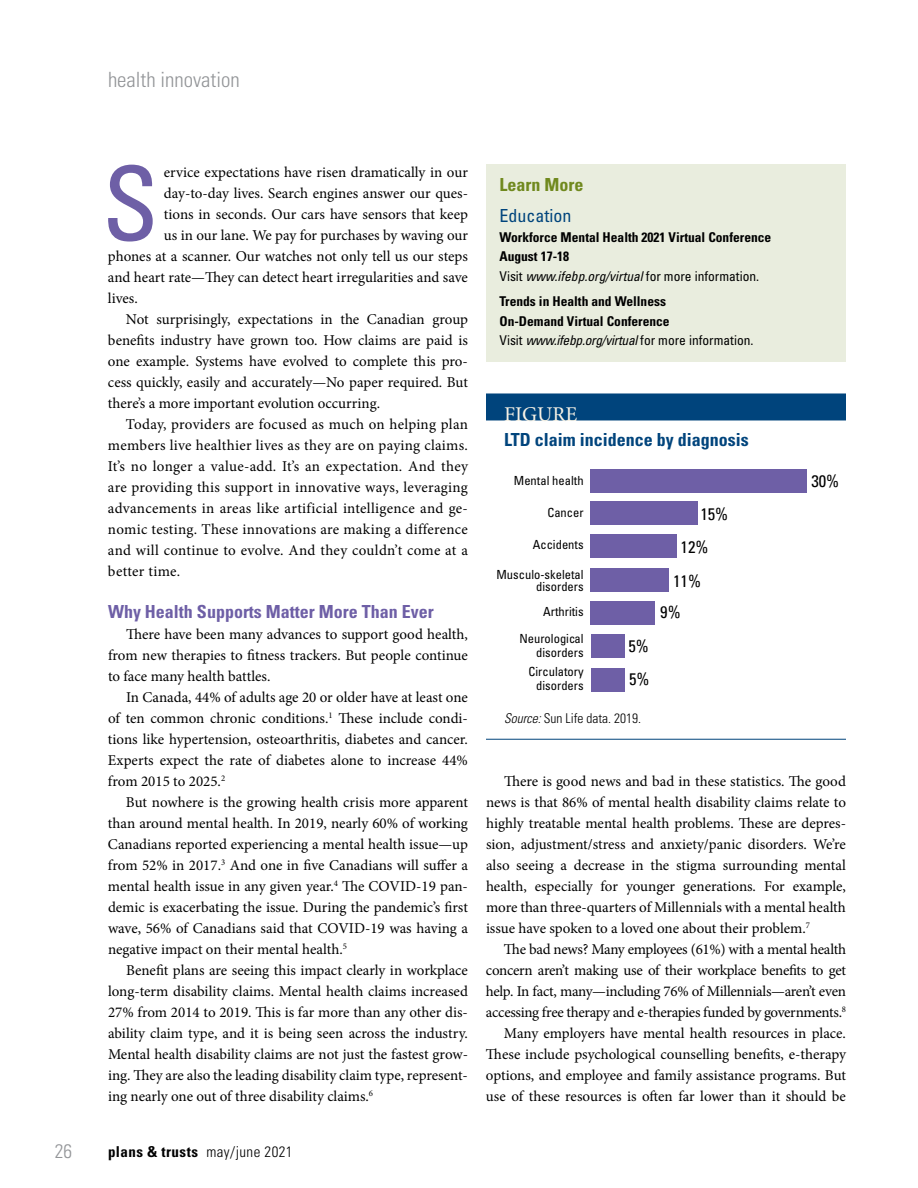
<style>
.page{position:relative;width:918px;height:1188px;background:#fff}
.page>*{position:absolute;margin:0;border:0;box-sizing:border-box;transform-origin:0 0}
.t1{font:condensed 102.3px "Univers LT Std";color:#6e5fa6}
.t2{font:300 condensed 21px "Univers LT Std";color:#939598}
.t3{font:21px "Minion Pro";color:#f8f3e6}
.t4{font:300 condensed 19.5px "Univers LT Std";color:#939598}
.t5{font:700 condensed 18px "Univers LT Std";color:#6e5fa6}
.t6{font:700 condensed 18px "Univers LT Std";color:#00447c}
.t7{font:700 condensed 18px "Univers LT Std";color:#70891e}
.t8{font:condensed 18px "Univers LT Std";color:#00447c}
.t9{font:condensed 16.8px/32.8px "Univers LT Std";color:#000}
.t10{font:15px/21px "Minion Pro";color:#000;text-align:justify}
.t11{font:15px "Minion Pro";letter-spacing:.02em;color:#000}
.t12{font:700 condensed 15px "Univers LT Std";letter-spacing:.03em;color:#000}
.t13{font:700 condensed 13.5px/19.5px "Univers LT Std";color:#000}
.t14{font:300 condensed 13.5px "Univers LT Std";color:#000}
.t15{font:condensed 12.6px/12.6px "Univers LT Std";color:#000;text-align:right}
.s1{font-weight:300}
.s2{font-weight:400}
.s3{font-weight:400;font-style:italic}
.s4{font-style:italic}
</style>
<div class="page">
<div style="left:486px;top:164px;width:360px;height:198px;background:#e9edde"></div>
<div style="left:486px;top:393px;width:360px;height:27px;background:#00447c"></div>
<hr style="left:486px;top:739px;width:360px;height:1px;background:#00447c">
<div style="left:591px;top:470px;width:216px;height:23px;background:#6e5fa6"></div>
<div style="left:590px;top:502px;width:108px;height:23px;background:#6e5fa6"></div>
<div style="left:590px;top:535px;width:87px;height:23px;background:#6e5fa6"></div>
<div style="left:590px;top:568px;width:79px;height:23px;background:#6e5fa6"></div>
<div style="left:590px;top:601px;width:65px;height:23px;background:#6e5fa6"></div>
<div style="left:591px;top:634px;width:34px;height:24px;background:#6e5fa6"></div>
<div style="left:591px;top:668px;width:34px;height:23px;background:#6e5fa6"></div>
<h2 class="t2" style="left:108px;top:67px;width:133px">health innovation</h2>
<h1 class="t1" style="left:102px;top:139px;width:58px">S</h1>
<p class="t10" style="left:164px;top:162px;width:306px">ervice expectations have risen dramatically in our</p>
<p class="t10" style="left:164px;top:183px;width:306px">day-to-day lives. Search engines answer our ques-</p>
<p class="t10" style="left:164px;top:204px;width:306px">tions in seconds. Our cars have sensors that keep</p>
<p class="t10" style="left:164px;top:225px;width:306px">us in our lane. We pay for purchases by waving our</p>
<p class="t10" style="left:108px;top:246px;width:361px">phones at a scanner. Our watches not only tell us our steps</p>
<p class="t10" style="left:108px;top:267px;width:361px">and heart rate—They can detect heart irregularities and save</p>
<p class="t10" style="left:108px;top:288px;width:31px">lives.</p>
<p class="t10" style="left:126px;top:309px;width:344px">Not surprisingly, expectations in the Canadian group</p>
<p class="t10" style="left:108px;top:330px;width:361px">benefits industry have grown too. How claims are paid is</p>
<p class="t10" style="left:108px;top:351px;width:361px">one example. Systems have evolved to complete this pro-</p>
<p class="t10" style="left:108px;top:372px;width:361px">cess quickly, easily and accurately—No paper required. But</p>
<p class="t10" style="left:108px;top:393px;width:274px">there’s a more important evolution occurring.</p>
<p class="t10" style="left:126px;top:414px;width:343px">Today, providers are focused as much on helping plan</p>
<p class="t11" style="left:108px;top:435px;width:361px">members live healthier lives as they are on paying claims.</p>
<p class="t11" style="left:108px;top:456px;width:362px">It’s no longer a value-add. It’s an expectation. And they</p>
<p class="t11" style="left:108px;top:477px;width:361px">are providing this support in innovative ways, leveraging</p>
<p class="t11" style="left:108px;top:498px;width:361px">advancements in areas like artificial intelligence and ge-</p>
<p class="t11" style="left:108px;top:519px;width:362px">nomic testing. These innovations are making a difference</p>
<p class="t10" style="left:108px;top:540px;width:361px">and will continue to evolve. And they couldn’t come at a</p>
<p class="t11" style="left:108px;top:561px;width:74px">better time.</p>
<p class="t5" style="left:108px;top:601px;width:327px">Why Health Supports Matter More Than Ever</p>
<p class="t10" style="left:108px;top:624px;width:362px;text-indent:18px">There have been many advances to support good health, from new therapies to fitness trackers. But people continue to face many health battles.</p>
<p class="t10" style="left:108px;top:687px;width:362px;text-indent:18px">In Canada, 44% of adults age 20 or older have at least one of ten common chronic conditions.<sup>1</sup> These include condi&shy;tions like hypertension, osteoarthritis, diabetes and cancer.<br>Experts expect the rate of diabetes alone to increase 44% from 2015 to 2025.<sup>2</sup></p>
<p class="t10" style="left:108px;top:792px;width:362px;text-indent:18px">But nowhere is the growing health crisis more apparent than around mental health. In 2019, nearly 60% of working Canadians reported experiencing a mental health issue—up from 52% in 2017.<sup>3</sup> And one in five Canadians will suffer a mental health issue in any given year.<sup>4</sup> The COVID-19 pan&shy;demic is exacerbating the issue. During the pandemic’s first wave, 56% of Canadians said that COVID-19 was having a negative impact on their mental health.<sup>5</sup></p>
<p class="t10" style="left:108px;top:960px;width:362px;text-indent:18px">Benefit plans are seeing this impact clearly in workplace long-term disability claims. Mental health claims increased 27% from 2014 to 2019. This is far more than any other dis&shy;ability claim type, and it is being seen across the industry.<br>Mental health disability claims are not just the fastest grow&shy;ing. They are also the leading disability claim type, represent&shy;ing nearly one out of three disability claims.<sup>6</sup></p>
<h3 class="t4" style="left:55px;top:1139px;width:19px">26</h3>
<p class="t12" style="left:108px;top:1143px;width:186px">plans &amp; trusts <span class="s1">may/june 2021</span></p>
<p class="t7" style="left:500px;top:173px;width:85px">Learn More</p>
<p class="t8" style="left:500px;top:205px;width:73px">Education</p>
<p class="t13" style="left:500px;top:227px;width:273px">Workforce Mental Health 2021 Virtual Conference<br>August 17-18<br><span class="s2">Visit</span> <span class="s3">www.ifebp.org/virtual</span> <span class="s2">for more information.</span></p>
<p class="t13" style="left:500px;top:292px;width:256px">Trends in Health and Wellness<br>On-Demand Virtual Conference<br><span class="s2">Visit</span> <span class="s3">www.ifebp.org/virtual</span> <span class="s2">for more information.</span></p>
<h2 class="t3" style="left:504px;top:400px;width:75px">FIGURE</h2>
<p class="t6" style="left:504px;top:429px;width:246px">LTD claim incidence by diagnosis</p>
<p class="t15" style="left:514px;top:474px;width:71px">Mental health</p>
<p class="t15" style="left:547px;top:506px;width:38px">Cancer</p>
<p class="t15" style="left:533px;top:538px;width:52px">Accidents</p>
<p class="t15" style="left:496px;top:568px;width:89px">Musculo-skeletal disorders</p>
<p class="t15" style="left:520px;top:598px;width:66px;line-height:26.5px">Arthritis<br>Neurological</p>
<p class="t15" style="left:529px;top:642px;width:57px;line-height:19.5px">disorders<br>Circulatory</p>
<p class="t15" style="left:536px;top:679px;width:49px">disorders</p>
<p class="t9" style="left:628px;top:630px;width:23px">5%<br>5%</p>
<p class="t14" style="left:504px;top:710px;width:139px"><span class="s4">Source:</span> Sun Life data. 2019.</p>
<p class="t9" style="left:700px;top:498px;width:29px">15%</p>
<p class="t9" style="left:681px;top:530px;width:29px">12%</p>
<p class="t9" style="left:673px;top:564px;width:29px">11%</p>
<p class="t9" style="left:660px;top:595px;width:22px">9%</p>
<p class="t9" style="left:811px;top:465px;width:29px">30%</p>
<p class="t10" style="left:486px;top:771px;width:362px;text-indent:18px">There is good news and bad in these statistics. The good news is that 86% of mental health disability claims relate to highly treatable mental health problems. These are depres&shy;sion, adjustment/stress and anxiety/panic disorders. We’re also seeing a decrease in the stigma surrounding mental health, especially for younger generations. For example, more than three-quarters of Millennials with a mental health issue have spoken to a loved one about their problem.<sup>7</sup></p>
<p class="t10" style="left:486px;top:939px;width:362px;text-align:right">The bad news? Many employees (61%) with a mental health concern aren’t making use of their workplace benefits to get help. In fact, many—including 76% of Millennials—aren’t even accessing free therapy and e-therapies funded by governments.<sup>8<br></sup>Many employers have mental health resources in place.<br>These include psychological counselling benefits, e-therapy options, and employee and family assistance programs. But use of these resources is often far lower than it should be</p>
</div>
